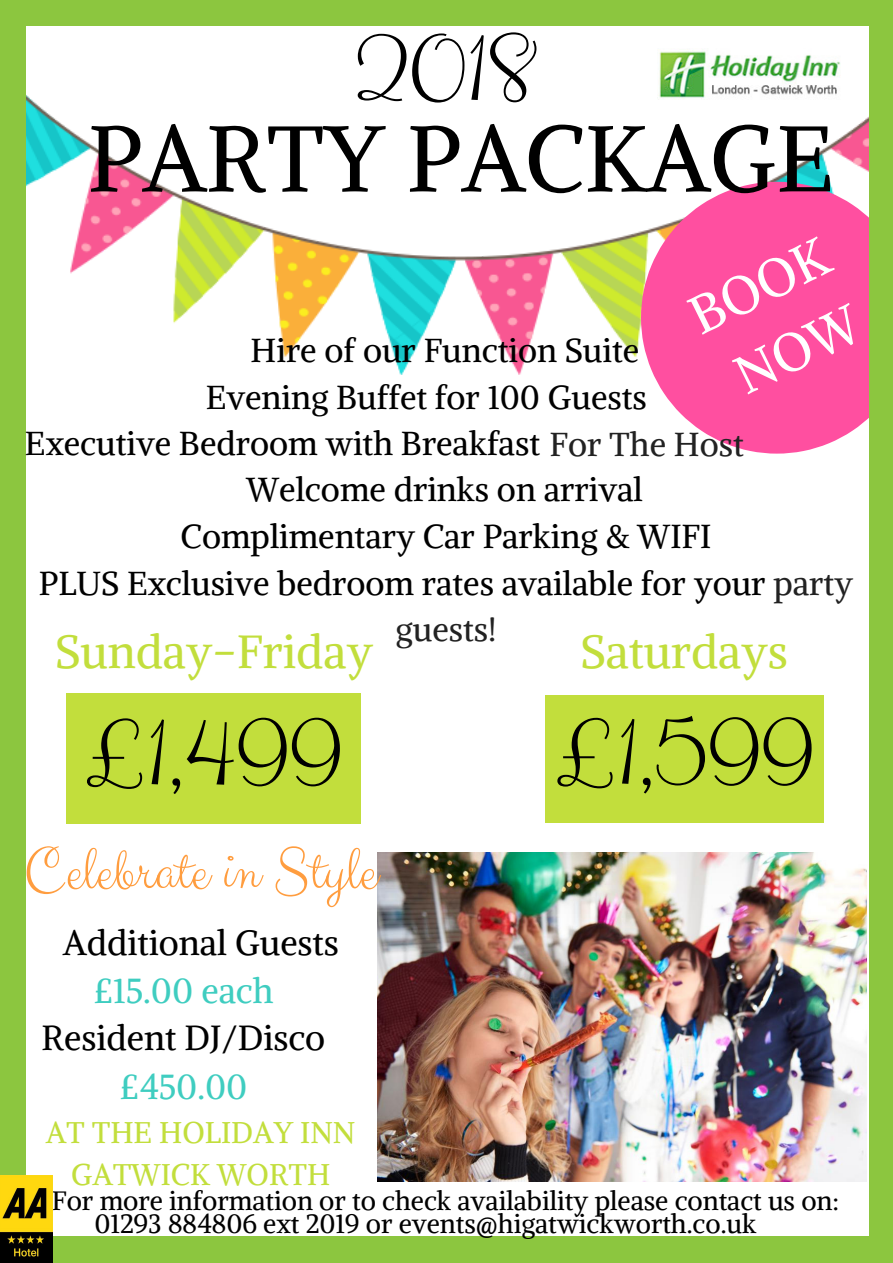
<style>
.page{position:relative;width:893px;height:1263px;background:#fff}
.page>*{position:absolute;margin:0;border:0;box-sizing:border-box;transform-origin:0 0}
.t1{font:105.9px "Clicker Script";color:#000}
.t2{font:92.7px "Alike";color:#000}
.t3{font:62.1px "Clicker Script";color:#ff9d3f}
.t4{font:52.95px/73.7px "Alike";color:#fff}
.t5{font:46.35px "Alike";color:#c2de3c}
.t6{font:34.72px "Alike";color:#000}
.t7{font:34.72px "Alike";color:#3fcdc0}
.t8{font:33.08px/46.1px "Alike";color:#000;text-align:center}
.t9{font:29.78px/41.6px "Alike";color:#c2de3c;text-align:center}
.t10{font:26.47px/23.1px "Alike";color:#000}
.s1{color:#222}
</style>
<div class="page">
<img style="left:26px;top:95px;width:843px;height:280px">
<svg style="left:641px;top:182px;width:228px;height:272px;background:#fd6bad"></svg>
<div style="left:869px;top:1237px;width:24px;height:26px;background:#8cc63f"></div>
<div style="left:0;top:24px;width:26px;height:1214px;background:#8cc63f"></div>
<div style="left:869px;top:24px;width:24px;height:1214px;background:#8cc63f"></div>
<div style="left:24px;top:1237px;width:847px;height:26px;background:#8cc63f"></div>
<div style="left:869px;top:0;width:24px;height:25px;background:#8cc63f"></div>
<div style="left:0;top:0;width:26px;height:25px;background:#8cc63f"></div>
<div style="left:24px;top:0;width:847px;height:25px;background:#8cc63f"></div>
<div style="left:66px;top:693px;width:295px;height:130px;background:#c2de3c"></div>
<div style="left:545px;top:695px;width:279px;height:128px;background:#c2de3c"></div>
<img style="left:377px;top:853px;width:490px;height:328px">
<img style="left:658px;top:51px;width:188px;height:49px">
<img style="left:0;top:1176px;width:53px;height:87px">
<h1 class="t1" style="left:355px;top:3px;width:183px">2018</h1>
<h2 class="t2" style="left:88px;top:100px;width:748px">PARTY PACKAGE</h2>
<p class="t8" style="left:251px;top:328px;width:390px">Hire of our Function Suite</p>
<p class="t8" style="left:206px;top:374px;width:442px">Evening Buffet for 100 Guests</p>
<h3 class="t4" style="left:676px;top:285px;width:150px;rotate:-26deg">BOOK<br>NOW</h3>
<p class="t8" style="left:25px;top:420px;width:720px">Executive Bedroom with Breakfast <span class="s1">For The Host</span></p>
<p class="t8" style="left:246px;top:467px;width:398px">Welcome drinks on arrival</p>
<p class="t8" style="left:181px;top:513px;width:532px">Complimentary Car Parking &amp; WIFI</p>
<p class="t8" style="left:39px;top:560px;width:816px">PLUS Exclusive bedroom rates available for your <span class="s1">party guests!</span></p>
<h3 class="t5" style="left:55px;top:622px;width:319px">Sunday-Friday</h3>
<h1 class="t1" style="left:87px;top:687px;width:256px">£1,499</h1>
<h3 class="t5" style="left:580px;top:622px;width:209px">Saturdays</h3>
<h1 class="t1" style="left:557px;top:686px;width:258px">£1,599</h1>
<h3 class="t3" style="left:24px;top:832px;width:354px">Celebrate in Style</h3>
<p class="t6" style="left:63px;top:920px;width:277px">Additional Guests</p>
<p class="t7" style="left:94px;top:969px;width:182px">£15.00 each</p>
<p class="t6" style="left:42px;top:1016px;width:285px">Resident DJ/Disco</p>
<p class="t7" style="left:120px;top:1065px;width:129px">£450.00</p>
<p class="t9" style="left:46px;top:1111px;width:311px">AT THE HOLIDAY INN<br>GATWICK WORTH</p>
<p class="t10" style="left:94px;top:1189px;width:746px;text-indent:-43px">For more information or to check availability please contact us on:<br>01293 884806 ext 2019 or events@higatwickworth.co.uk</p>
</div>
